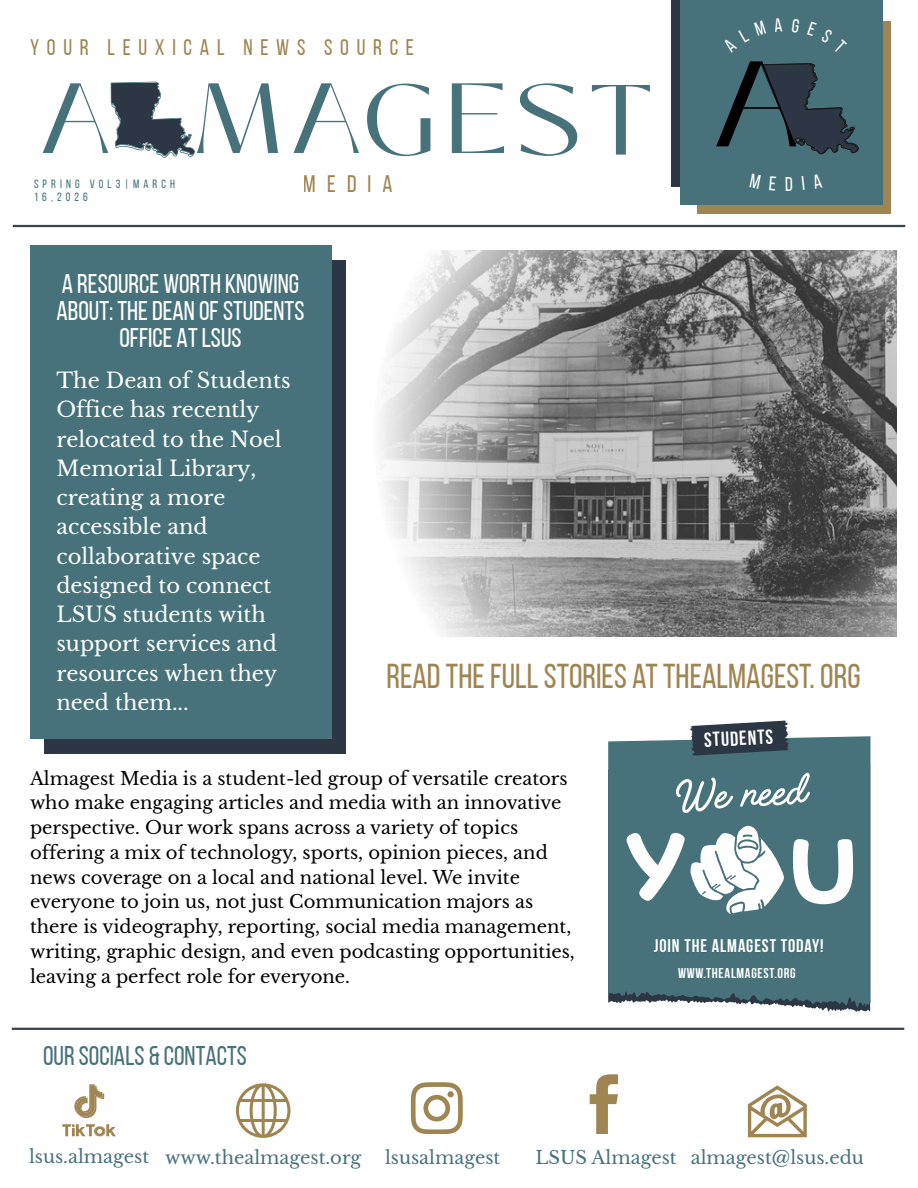
<style>
.page{position:relative;width:918px;height:1188px;background:#fff}
.page>*{position:absolute;margin:0;border:0;box-sizing:border-box;transform-origin:0 0}
.t1{font:121.05px "Black Mango";color:#000}
.t2{font:99.15px "Black Mango";letter-spacing:.075em;color:#48727b}
.t3{font:700 90.45px "Biski";color:#fff}
.t4{font:50.25px "Handelson Three";color:#fff}
.t5{font:34.5px "Bebas Neue";color:#9f8552}
.t6{font:27px/27px "Bebas Neue";color:#fff;text-align:center}
.t7{font:27px "Bebas Neue";color:#48727b}
.t8{font:23.85px "Bebas Neue";letter-spacing:.465em;color:#9f8552}
.t9{font:22.5px "Bebas Neue";letter-spacing:.34em;color:#9f8552}
.t10{font:21px/29.2px "Libre Baskerville";color:#fff}
.t11{font:700 20.25px "Bebas Neue";color:#fff}
.t12{font:700 18.15px "Bebas Neue";letter-spacing:.05em;color:#fff}
.t13{font:18px/24.8px "Libre Baskerville";color:#000}
.t14{font:18px "Libre Baskerville";color:#48727b}
.t15{font:700 14.1px "Bebas Neue";letter-spacing:.05em;color:#fff}
.t16{font:12px/13px "Bebas Neue";letter-spacing:.34em;color:#48727b}
</style>
<div class="page">
<hr style="left:12px;top:1028px;width:892px;height:2px;background:#39434c">
<div style="left:44px;top:260px;width:302px;height:493px;background:#2d3645"></div>
<div style="left:30px;top:245px;width:302px;height:493px;background:#48727b"></div>
<hr style="left:13px;top:225px;width:892px;height:2px;background:#39434c">
<svg style="left:236px;top:1083px;width:54px;height:55px"></svg>
<svg style="left:748px;top:1085px;width:58px;height:52px"></svg>
<svg style="left:411px;top:1082px;width:52px;height:52px"></svg>
<svg style="left:74px;top:1084px;width:30px;height:34px"></svg>
<svg style="left:62px;top:1124px;width:54px;height:12px"></svg>
<svg style="left:590px;top:1074px;width:28px;height:60px"></svg>
<svg style="left:111px;top:82px;width:84px;height:76px"></svg>
<div style="left:697px;top:200px;width:194px;height:13px;background:#9f8552"></div>
<div style="left:671px;top:0;width:12px;height:187px;background:#2d3645"></div>
<div style="left:871px;top:21px;width:20px;height:191px;background:#9f8552"></div>
<div style="left:680px;top:0;width:203px;height:204px;background:#48727b"></div>
<svg style="left:608px;top:736px;width:262px;height:276px;background:#4f767f"></svg>
<svg style="left:688px;top:721px;width:102px;height:35px"></svg>
<svg style="left:690px;top:826px;width:94px;height:89px"></svg>
<div style="left:702px;top:728px;width:74px;height:25px;background:#2d3645"></div>
<div style="left:652px;top:938px;width:173px;height:19px;background:#47717a"></div>
<img style="left:380px;top:250px;width:517px;height:386px">
<svg style="left:760px;top:63px;width:99px;height:92px"></svg>
<p class="t9" style="left:30px;top:38px;width:385px">YOUR LEUXICAL NEWS SOURCE</p>
<h2 class="t2" style="left:40px;top:44px;width:614px">A MAGEST</h2>
<h3 class="t8" style="left:304px;top:174px;width:90px">MEDIA</h3>
<p class="t16" style="left:34px;top:178px;width:142px">SPRING VOL3|MARCH<br>16,2026</p>
<h1 class="t6" style="left:56px;top:272px;width:249px">A RESOURCE WORTH KNOWING<br>ABOUT: THEDEAN OFSTUDENTS<br>OFFICE ATLSUS</h1>
<h1 class="t1" style="left:713px;top:13px;width:89px">A</h1>
<p class="t10" style="left:56px;top:366px;width:236px">The Dean of Students<br>Office has recently relocated to the Noel<br>Memorial Library, creating a more accessible and collaborative space designed to connect<br>LSUS students with support services and resources when they need them...</p>
<p class="t5" style="left:386px;top:663px;width:476px">READTHEFULLSTORIES ATTHEALMAGEST. ORG</p>
<p class="t11" style="left:704px;top:732px;width:71px;rotate:-3deg">STUDENTS</p>
<p class="t13" style="left:30px;top:766px;width:546px">Almagest Media is a student-led group of versatile creators who make engaging articles and media with an innovative perspective. Our work spans across a variety of topics offering a mix of technology, sports, opinion pieces, and news coverage on a local and national level. We invite everyone to join us, not just Communication majors as there is videography, reporting, social media management, writing, graphic design, and even podcasting opportunities, leaving a perfect role for everyone.</p>
<p class="t7" style="left:43px;top:1045px;width:205px">OURSOCIALS &amp; CONTACTS</p>
<h3 class="t4" style="left:668px;top:770px;width:136px;rotate:-3deg">We need</h3>
<h3 class="t3" style="left:626px;top:832px;width:234px">Y U</h3>
<p class="t12" style="left:654px;top:939px;width:171px">JOIN THE ALMAGEST TODAY!</p>
<p class="t15" style="left:678px;top:968px;width:119px">WWW.THEALMAGEST.ORG</p>
<p class="t14" style="left:29px;top:1145px;width:122px">lsus.almagest</p>
<p class="t14" style="left:165px;top:1146px;width:198px">www.thealmagest.org</p>
<p class="t14" style="left:385px;top:1146px;width:117px">lsusalmagest</p>
<p class="t14" style="left:536px;top:1146px;width:143px">LSUS Almagest</p>
<p class="t14" style="left:691px;top:1146px;width:175px">almagest@lsus.edu</p>
</div>
